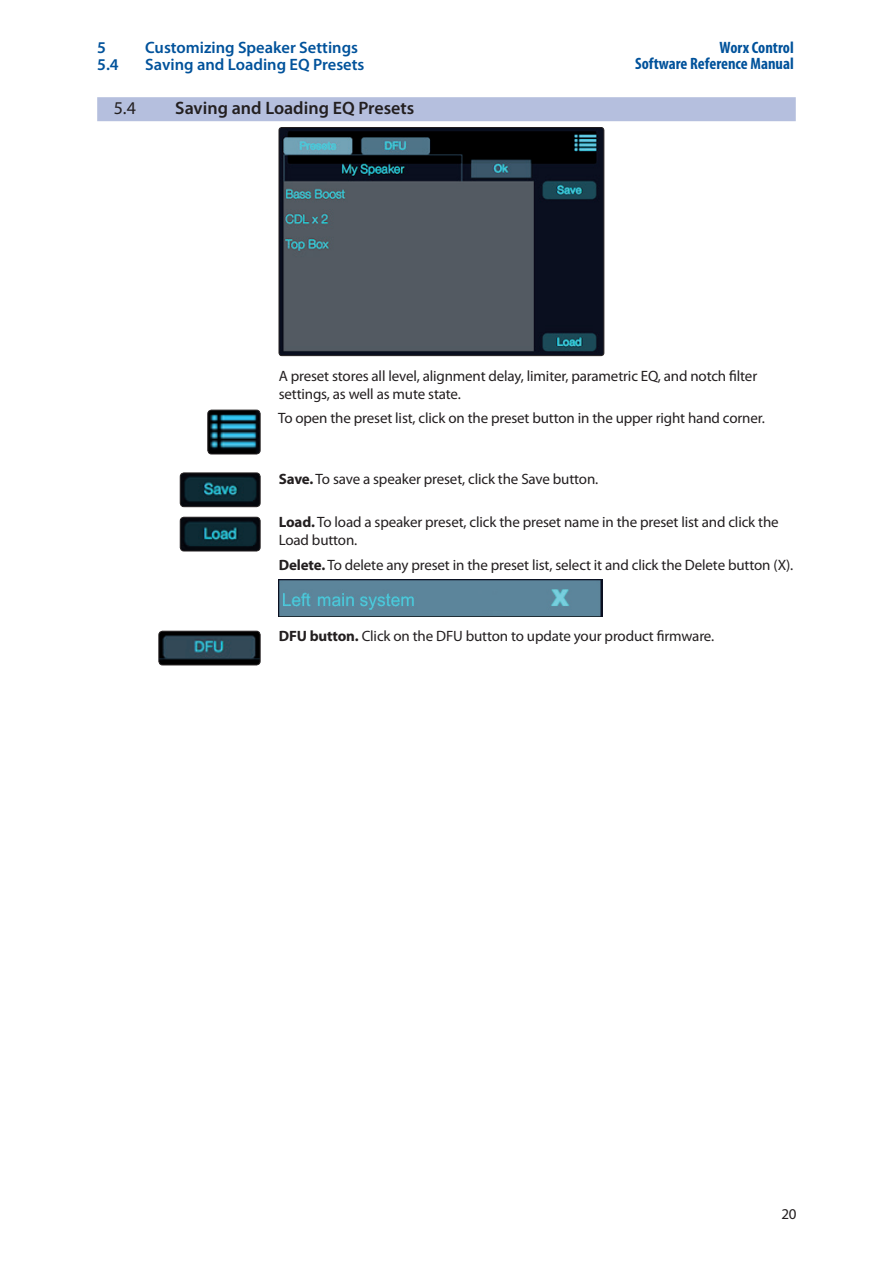
<style>
.page{position:relative;width:893px;height:1263px;background:#fff}
.page>*{position:absolute;margin:0;border:0;box-sizing:border-box;transform-origin:0 0}
._0_N_Section_Head{font:600 18px "Myriad Pro";color:#231f20}
._0_N_Section_Head-2{font:18px "Myriad Pro";color:#231f20}
.t1{font:600 16.5px "Myriad Pro";color:#01529b}
.t2{font:700 condensed 16.5px/16.5px "Myriad Pro";color:#01529b;text-align:right}
.Body_L1{font:15px/18px "Myriad Pro";letter-spacing:-.01em;color:#231f20}
.s1{font-weight:700}
</style>
<div class="page">
<div style="left:97px;top:97px;width:699px;height:24px;background:#b5bfde"></div>
<img style="left:279px;top:127px;width:325px;height:229px">
<div style="left:279px;top:127px;width:325px;height:229px;border:1px solid #231f20;border-radius:3px"></div>
<img style="left:279px;top:579px;width:324px;height:37px">
<img style="left:208px;top:410px;width:52px;height:44px">
<div style="left:207px;top:410px;width:53px;height:44px;border:1px solid #231f20;border-radius:4px"></div>
<img style="left:180px;top:473px;width:80px;height:34px">
<div style="left:180px;top:473px;width:80px;height:34px;border:1px solid #231f20;border-radius:4px"></div>
<img style="left:180px;top:517px;width:80px;height:34px">
<div style="left:180px;top:517px;width:80px;height:34px;border:1px solid #231f20;border-radius:4px"></div>
<img style="left:159px;top:631px;width:101px;height:34px">
<div style="left:158px;top:631px;width:102px;height:34px;border:1px solid #231f20;border-radius:4px"></div>
<p class="t1" style="left:97px;top:39px;width:10px">5</p>
<p class="t1" style="left:145px;top:39px;width:214px">Customizing Speaker Settings</p>
<p class="t1" style="left:97px;top:55px;width:23px">5.4</p>
<p class="t1" style="left:145px;top:55px;width:221px">Saving and Loading EQ Presets</p>
<p class="_0_N_Section_Head-2" style="left:114px;top:99px;width:24px">5.4</p>
<p class="_0_N_Section_Head" style="left:175px;top:98px;width:241px">Saving and Loading EQ Presets</p>
<p class="t2" style="left:635px;top:39px;width:160px">Worx Control<br>Software Reference Manual</p>
<p class="Body_L1" style="left:279px;top:367px;width:480px">A preset stores all level, alignment delay, limiter, parametric EQ, and notch filter settings, as well as mute state.</p>
<p class="Body_L1" style="left:278px;top:410px;width:488px">To open the preset list, click on the preset button in the upper right hand corner.</p>
<p class="Body_L1" style="left:279px;top:470px;width:321px"><span class="s1">Save.</span> To save a speaker preset, click the Save button.</p>
<p class="Body_L1" style="left:279px;top:513px;width:501px"><span class="s1">Load.</span> To load a speaker preset, click the preset name in the preset list and click the<br>Load button.</p>
<p class="Body_L1" style="left:279px;top:556px;width:516px"><span class="s1">Delete.</span> To delete any preset in the preset list, select it and click the Delete button (X).</p>
<p class="Body_L1" style="left:279px;top:627px;width:437px"><span class="s1">DFU button.</span> Click on the DFU button to update your product firmware.</p>
<p class="Body_L1" style="left:781px;top:1205px;width:17px">20</p>
</div>
